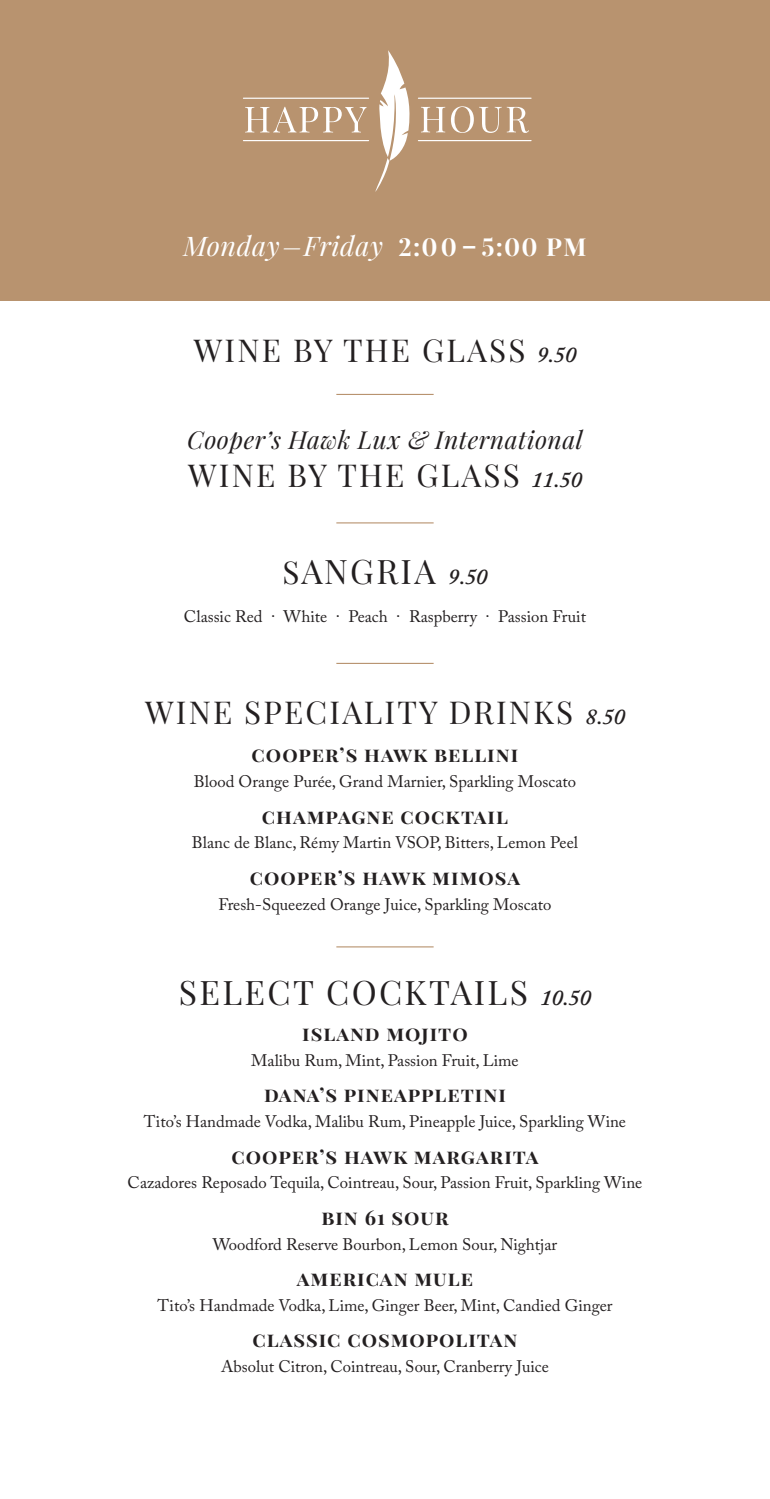
<style>
.page{position:relative;width:770px;height:1499px;background:#fff}
.page>*{position:absolute;margin:0;border:0;box-sizing:border-box;transform-origin:0 0}
.t1{font:33.75px "Playfair Display";letter-spacing:.07em;color:#231f20}
.t2{font:31.5px "Playfair Display";letter-spacing:.07em;color:#231f20}
.t3{font:italic 27px "Playfair Display";letter-spacing:.02em;color:#fff}
.t4{font:italic 24.75px "Playfair Display";letter-spacing:.02em;color:#231f20}
.t5{font:700 20.25px "Playfair Display SC";letter-spacing:.05em;color:#231f20}
.t6{font:16.65px "Adobe Caslon Pro";color:#231f20}
.s1{font-family:"Playfair Display SC";font-weight:700;font-style:normal;font-size:24.75px}
.s2{font-family:"Adobe Caslon Pro";font-weight:600;font-style:italic;font-size:22.5px}
.s3{font-size:31.5px}
</style>
<div class="page">
<div style="left:0;top:0;width:770px;height:301px;background:#b8936f"></div>
<hr style="left:336px;top:394px;width:97px;height:1px;background:#b8936f">
<hr style="left:336px;top:522px;width:97px;height:1px;background:#b8936f">
<hr style="left:336px;top:663px;width:97px;height:1px;background:#b8936f">
<hr style="left:336px;top:946px;width:97px;height:1px;background:#b8936f">
<svg style="left:375px;top:50px;width:35px;height:142px"></svg>
<svg style="left:245px;top:107px;width:121px;height:25px"></svg>
<svg style="left:421px;top:106px;width:108px;height:27px"></svg>
<hr style="left:243px;top:98px;width:125px;height:1px;background:#fff">
<hr style="left:418px;top:98px;width:113px;height:1px;background:#fff">
<hr style="left:243px;top:140px;width:125px;height:1px;background:#fff">
<hr style="left:418px;top:140px;width:113px;height:1px;background:#fff">
<p class="t3" style="left:184px;top:228px;width:404px">Monday–Friday <span class="s1">2:00 – 5:00 PM</span></p>
<p class="t2" style="left:194px;top:330px;width:384px">WINE BY THE GLASS <span class="s2">9.50</span></p>
<p class="t4" style="left:187px;top:423px;width:397px">Cooper’s Hawk Lux &amp; International</p>
<p class="t2" style="left:188px;top:455px;width:395px">WINE BY THE GLASS <span class="s2">11.50</span></p>
<p class="t1" style="left:282px;top:550px;width:207px"><span class="s3">S</span>ANGRIA <span class="s2">9.50</span></p>
<p class="t6" style="left:184px;top:606px;width:403px">Classic Red · White · Peach · Raspberry · Passion Fruit</p>
<p class="t2" style="left:145px;top:692px;width:481px">WINE SPECIALITY DRINKS <span class="s2">8.50</span></p>
<p class="t5" style="left:251px;top:742px;width:268px">cooper’s hawk bellini</p>
<p class="t6" style="left:194px;top:771px;width:384px">Blood Orange Purée, Grand Marnier, Sparkling Moscato</p>
<p class="t5" style="left:262px;top:803px;width:248px">champagne cocktail</p>
<p class="t6" style="left:192px;top:833px;width:387px">Blanc de Blanc, Rémy Martin VSOP, Bitters, Lemon Peel</p>
<p class="t5" style="left:250px;top:864px;width:272px">cooper’s hawk mimosa</p>
<p class="t6" style="left:218px;top:894px;width:334px">Fresh-Squeezed Orange Juice, Sparkling Moscato</p>
<p class="t1" style="left:179px;top:971px;width:414px">SELECT COCKTAILS <span class="s2">10.50</span></p>
<p class="t5" style="left:302px;top:1021px;width:167px">island mojito</p>
<p class="t6" style="left:251px;top:1050px;width:269px">Malibu Rum, Mint, Passion Fruit, Lime</p>
<p class="t5" style="left:264px;top:1082px;width:243px">dana’s pineappletini</p>
<p class="t6" style="left:144px;top:1111px;width:483px">Tito’s Handmade Vodka, Malibu Rum, Pineapple Juice, Sparkling Wine</p>
<p class="t5" style="left:231px;top:1143px;width:308px">cooper’s hawk margarita</p>
<p class="t6" style="left:128px;top:1173px;width:516px">Cazadores Reposado Tequila, Cointreau, Sour, Passion Fruit, Sparkling Wine</p>
<p class="t5" style="left:321px;top:1204px;width:129px">bin 61 sour</p>
<p class="t6" style="left:213px;top:1234px;width:346px">Woodford Reserve Bourbon, Lemon Sour, Nightjar</p>
<p class="t5" style="left:297px;top:1266px;width:178px">american mule</p>
<p class="t6" style="left:157px;top:1295px;width:456px">Tito’s Handmade Vodka, Lime, Ginger Beer, Mint, Candied Ginger</p>
<p class="t5" style="left:252px;top:1327px;width:266px">classic cosmopolitan</p>
<p class="t6" style="left:221px;top:1356px;width:329px">Absolut Citron, Cointreau, Sour, Cranberry Juice</p>
</div>
